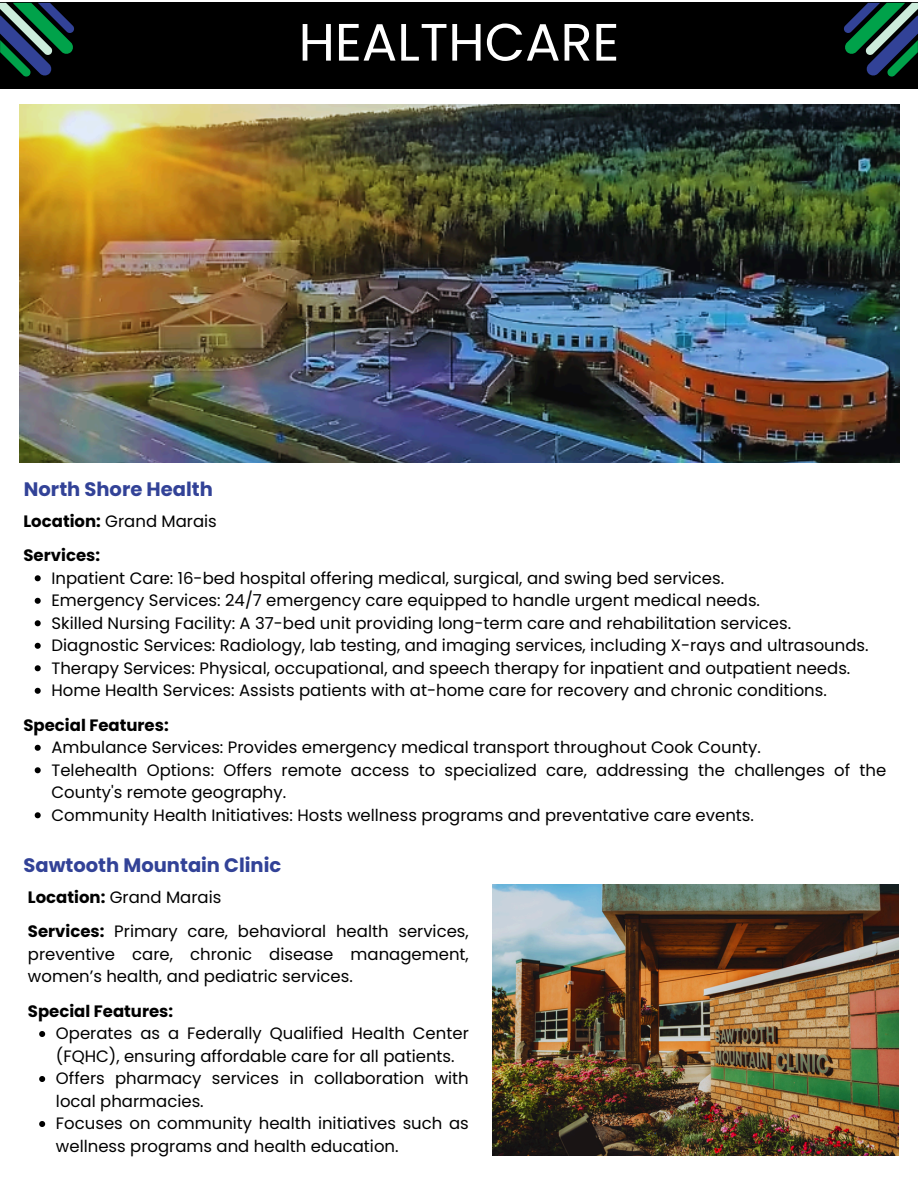
<style>
.page{position:relative;width:918px;height:1188px;background:#fff}
.page>*{position:absolute;margin:0;border:0;box-sizing:border-box;transform-origin:0 0}
.t1{font:52.5px "Poppins";color:#fff}
.t2{font:700 19.5px "Poppins";color:#324297}
.t3{font:16.5px/22.5px "Poppins";color:#000}
.t4{font:700 16.5px "Poppins";color:#000}
.s1{font-weight:700}
</style>
<div class="page">
<img style="left:19px;top:105px;width:880px;height:358px">
<img style="left:492px;top:884px;width:406px;height:272px">
<div style="left:0;top:3px;width:918px;height:86px;background:#000"></div>
<svg style="left:0;top:3px;width:74px;height:74px"></svg>
<svg style="left:844px;top:3px;width:74px;height:74px"></svg>
<svg style="left:35px;top:575px;width:6px;height:6px"></svg>
<svg style="left:35px;top:598px;width:6px;height:6px"></svg>
<svg style="left:35px;top:620px;width:6px;height:6px"></svg>
<svg style="left:35px;top:643px;width:6px;height:6px"></svg>
<svg style="left:35px;top:665px;width:6px;height:6px"></svg>
<svg style="left:35px;top:688px;width:6px;height:6px"></svg>
<svg style="left:35px;top:745px;width:6px;height:6px"></svg>
<svg style="left:35px;top:767px;width:6px;height:6px"></svg>
<svg style="left:35px;top:812px;width:6px;height:6px"></svg>
<svg style="left:39px;top:1031px;width:6px;height:6px"></svg>
<svg style="left:39px;top:1076px;width:6px;height:6px"></svg>
<svg style="left:39px;top:1121px;width:6px;height:6px"></svg>
<p class="t1" style="left:299px;top:5px;width:322px">HEALTHCARE</p>
<h3 class="t2" style="left:24px;top:475px;width:190px">North Shore Health</h3>
<p class="t3" style="left:23px;top:510px;width:195px"><span class="s1">Location:</span> Grand Marais</p>
<h1 class="t4" style="left:23px;top:544px;width:78px">Services:</h1>
<p class="t3" style="left:51px;top:567px;width:674px">Inpatient Care: 16-bed hospital offering medical, surgical, and swing bed services.</p>
<h2 class="t3" style="left:51px;top:589px;width:710px">Emergency Services: 24/7 emergency care equipped to handle urgent medical needs.</h2>
<p class="t3" style="left:51px;top:612px;width:741px">Skilled Nursing Facility: A 37-bed unit providing long-term care and rehabilitation services.</p>
<h3 class="t3" style="left:51px;top:634px;width:819px">Diagnostic Services: Radiology, lab testing, and imaging services, including X-rays and ultrasounds.</h3>
<p class="t3" style="left:51px;top:657px;width:800px">Therapy Services: Physical, occupational, and speech therapy for inpatient and outpatient needs.</p>
<p class="t3" style="left:51px;top:679px;width:777px">Home Health Services: Assists patients with at-home care for recovery and chronic conditions.</p>
<p class="t4" style="left:23px;top:713px;width:147px">Special Features:</p>
<p class="t3" style="left:51px;top:736px;width:711px">Ambulance Services: Provides emergency medical transport throughout Cook County.</p>
<p class="t3" style="left:51px;top:759px;width:836px">Telehealth Options: Offers remote access to specialized care, addressing the challenges of the<br>County's remote geography.</p>
<p class="t3" style="left:51px;top:804px;width:704px">Community Health Initiatives: Hosts wellness programs and preventative care events.</p>
<h3 class="t2" style="left:23px;top:852px;width:259px">Sawtooth Mountain Clinic</h3>
<p class="t3" style="left:28px;top:886px;width:195px"><span class="s1">Location:</span> Grand Marais</p>
<p class="t3" style="left:28px;top:920px;width:442px;text-align:justify"><span class="s1">Services:</span> Primary care, behavioral health services, preventive care, chronic disease management, women’s health, and pediatric services.</p>
<p class="t4" style="left:28px;top:999px;width:147px">Special Features:</p>
<h2 class="t3" style="left:56px;top:1022px;width:414px">Operates as a Federally Qualified Health Center (FQHC), ensuring affordable care for all patients.</h2>
<p class="t3" style="left:56px;top:1067px;width:414px">Offers pharmacy services in collaboration with local pharmacies.</p>
<p class="t3" style="left:56px;top:1112px;width:414px">Focuses on community health initiatives such as wellness programs and health education.</p>
</div>
